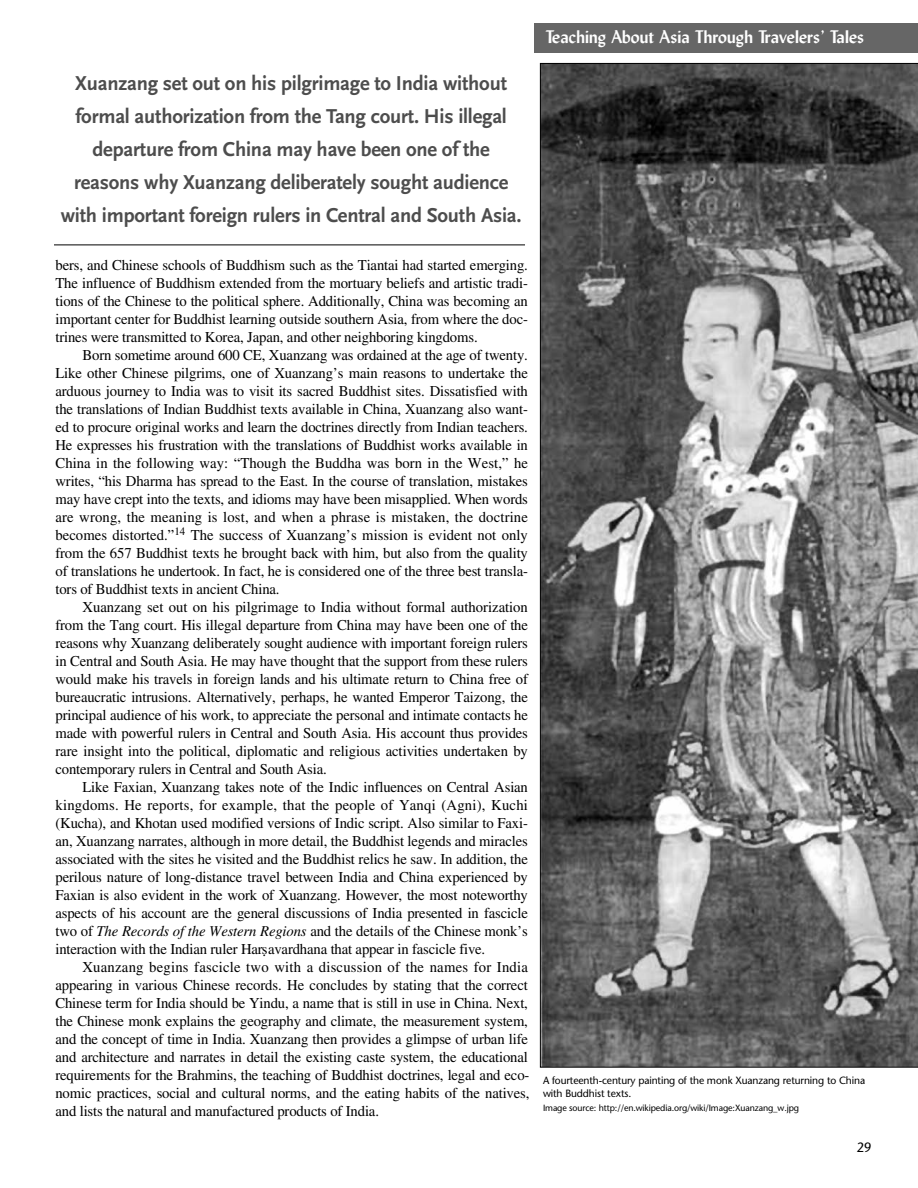
<style>
.page{position:relative;width:918px;height:1188px;background:#fff}
.page>*{position:absolute;margin:0;border:0;box-sizing:border-box;transform-origin:0 0}
.t1{font:700 21px/33px "Scala Sans LF";letter-spacing:-.01em;color:#4d4d4d;text-align:center}
.t2{font:700 18px "Lydian BT";color:#fff}
.t3{font:15px/18px "EAA Times";letter-spacing:-.01em;color:#000;text-align:justify}
.t4{font:13.5px "Stone Sans";color:#000;scale:.95 1}
.t5{font:10.5px/13.5px "Stone Sans";letter-spacing:-.01em;color:#000}
.t6{font:9px "Stone Sans";letter-spacing:-.01em;color:#000}
.s1{font-family:"EAA Times Italic TT"}
</style>
<div class="page">
<div style="left:534px;top:23px;width:384px;height:29px;background:#666"></div>
<svg style="left:540px;top:63px;width:378px;height:1005px"></svg>
<hr style="left:54px;top:245px;width:471px;height:1px;background:#000">
<p class="t1" style="left:61px;top:68px;width:462px">Xuanzang set out on his pilgrimage to India without formal authorization from the Tang court. His illegal departure from China may have been one of the reasons why Xuanzang deliberately sought audience with important foreign rulers in Central and South Asia.</p>
<p class="t3" style="left:55px;top:256px;width:474px">bers, and Chinese schools of Buddhism such as the Tiantai had started emerging.<br>The influence of Buddhism extended from the mortuary beliefs and artistic tradi&shy;tions of the Chinese to the political sphere. Additionally, China was becoming an important center for Buddhist learning outside southern Asia, from where the doc&shy;trines were transmitted to Korea, Japan, and other neighboring kingdoms.</p>
<p class="t3" style="left:55px;top:346px;width:474px;text-indent:27px">Born sometime around 600 CE, Xuanzang was ordained at the age of twenty.<br>Like other Chinese pilgrims, one of Xuanzang’s main reasons to undertake the arduous journey to India was to visit its sacred Buddhist sites. Dissatisfied with the translations of Indian Buddhist texts available in China, Xuanzang also want&shy;ed to procure original works and learn the doctrines directly from Indian teachers.<br>He expresses his frustration with the translations of Buddhist works available in China in the following way: “Though the Buddha was born in the West,” he writes, “his Dharma has spread to the East. In the course of translation, mistakes may have crept into the texts, and idioms may have been misapplied. When words are wrong, the meaning is lost, and when a phrase is mistaken, the doctrine becomes distorted.”<sup>14</sup> The success of Xuanzang’s mission is evident not only from the 657 Buddhist texts he brought back with him, but also from the quality of translations he undertook. In fact, he is considered one of the three best transla&shy;tors of Buddhist texts in ancient China.</p>
<p class="t3" style="left:55px;top:598px;width:474px;text-indent:27px">Xuanzang set out on his pilgrimage to India without formal authorization from the Tang court. His illegal departure from China may have been one of the reasons why Xuanzang deliberately sought audience with important foreign rulers in Central and South Asia. He may have thought that the support from these rulers would make his travels in foreign lands and his ultimate return to China free of bureaucratic intrusions. Alternatively, perhaps, he wanted Emperor Taizong, the principal audience of his work, to appreciate the personal and intimate contacts he made with powerful rulers in Central and South Asia. His account thus provides rare insight into the political, diplomatic and religious activities undertaken by contemporary rulers in Central and South Asia.</p>
<p class="t3" style="left:55px;top:778px;width:474px;text-indent:27px">Like Faxian, Xuanzang takes note of the Indic influences on Central Asian kingdoms. He reports, for example, that the people of Yanqi (Agni), Kuchi (Kucha), and Khotan used modified versions of Indic script. Also similar to Faxi&shy;an, Xuanzang narrates, although in more detail, the Buddhist legends and miracles associated with the sites he visited and the Buddhist relics he saw. In addition, the perilous nature of long-distance travel between India and China experienced by Faxian is also evident in the work of Xuanzang. However, the most noteworthy aspects of his account are the general discussions of India presented in fascicle two of <span class="s1">The Records of the Western Regions</span> and the details of the Chinese monk’s interaction with the Indian ruler Hars. avardhana that appear in fascicle five.</p>
<p class="t3" style="left:55px;top:958px;width:476px;text-indent:27px">Xuanzang begins fascicle two with a discussion of the names for India appearing in various Chinese records. He concludes by stating that the correct Chinese term for India should be Yindu, a name that is still in use in China. Next, the Chinese monk explains the geography and climate, the measurement system, and the concept of time in India. Xuanzang then provides a glimpse of urban life and architecture and narrates in detail the existing caste system, the educational requirements for the Brahmins, the teaching of Buddhist doctrines, legal and eco&shy;nomic practices, social and cultural norms, and the eating habits of the natives, and lists the natural and manufactured products of India.</p>
<p class="t2" style="left:545px;top:30px;width:320px">Teaching About Asia Through Travelers’ Tales</p>
<p class="t5" style="left:543px;top:1075px;width:324px">A fourteenth-century painting of the monk Xuanzang returning to China with Buddhist texts.</p>
<p class="t6" style="left:543px;top:1104px;width:258px">Image source: http://en.wikipedia.org/wiki/Image:Xuanzang_w.jpg</p>
<p class="t4" style="left:857px;top:1142px;width:17px">29</p>
</div>
